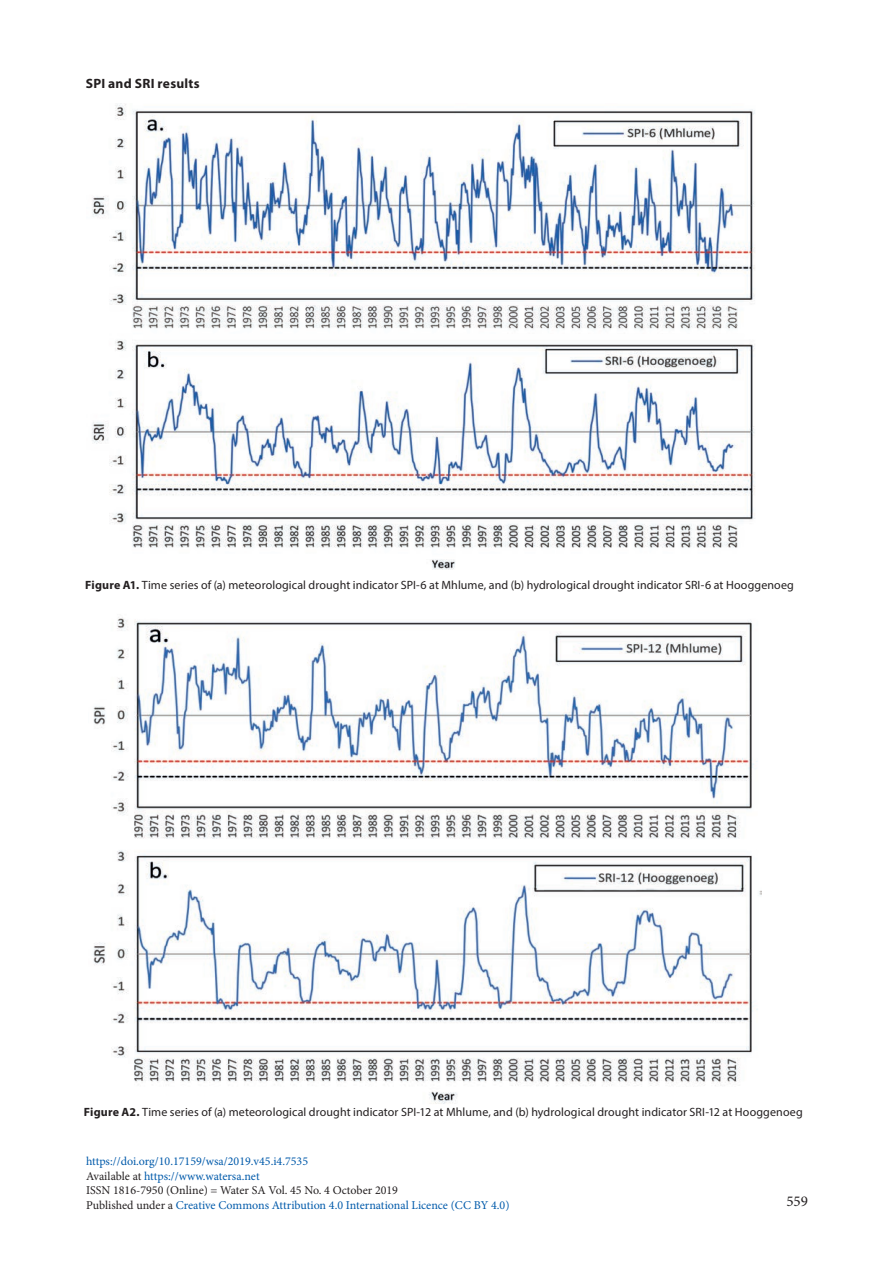
<style>
.page{position:relative;width:893px;height:1263px;background:#fff}
.page>*{position:absolute;margin:0;border:0;box-sizing:border-box;transform-origin:0 0}
.t1{font:15px "Minion Pro";color:#231f20}
.t2{font:700 13.5px "Myriad Pro";letter-spacing:.02em;color:#231f20}
.t3{font:12px "Myriad Pro";letter-spacing:.01em;color:#231f20}
.t4{font:12px/14.4px "Minion Pro";color:#015aaa}
.s1{font-weight:700}
.s2{color:#231f20}
</style>
<div class="page">
<img style="left:93px;top:617px;width:668px;height:487px">
<img style="left:92px;top:103px;width:663px;height:467px">
<p class="t2" style="left:86px;top:74px;width:115px">SPI and SRI results</p>
<p class="t3" style="left:85px;top:578px;width:710px"><span class="s1">Figure A1.</span> Time series of (a) meteorological drought indicator SPI-6 at Mhlume, and (b) hydrological drought indicator SRI-6 at Hooggenoeg</p>
<p class="t3" style="left:84px;top:1104px;width:720px"><span class="s1">Figure A2.</span> Time series of (a) meteorological drought indicator SPI-12 at Mhlume, and (b) hydrological drought indicator SRI-12 at Hooggenoeg</p>
<p class="t4" style="left:86px;top:1154px;width:425px">https://doi.org/10.17159/wsa/2019.v45.i4.7535<br><span class="s2">Available at</span> https://www.watersa.net<br><span class="s2">ISSN 1816-7950 (Online) = Water SA Vol. 45 No. 4 October 2019<br>Published under a</span> Creative Commons Attribution 4.0 International Licence (CC BY 4.0)</p>
<p class="t1" style="left:786px;top:1191px;width:23px">559</p>
</div>
